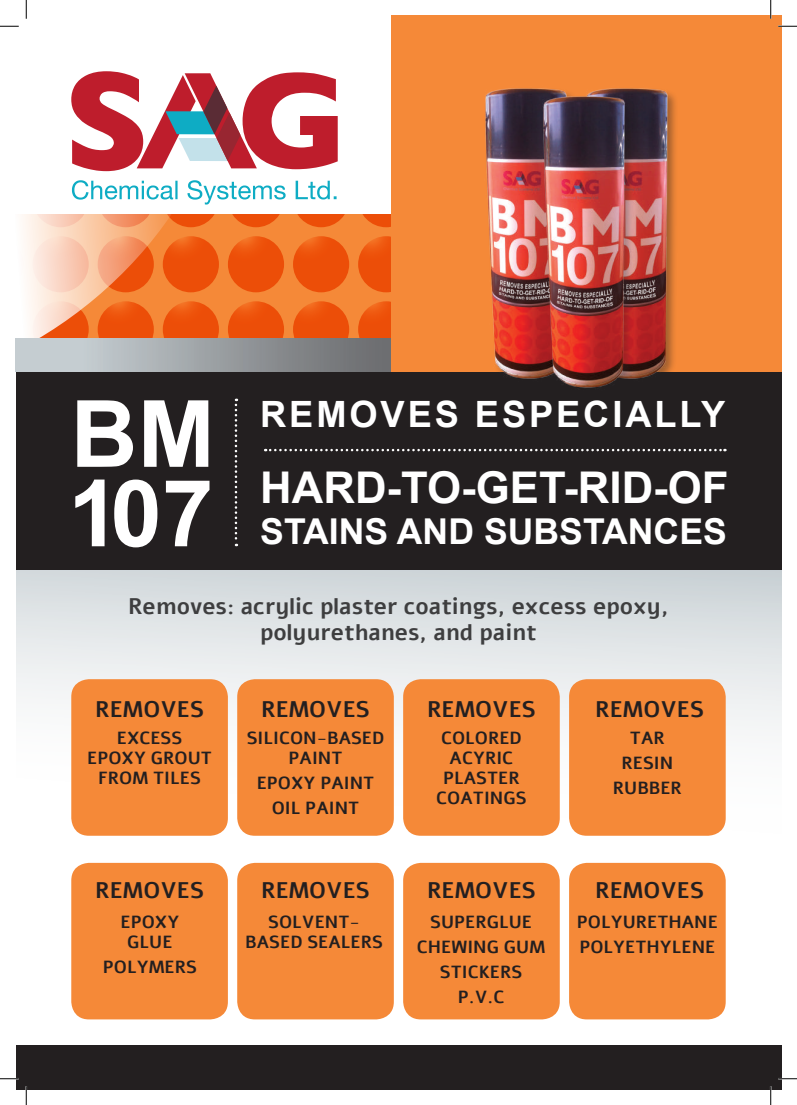
<style>
.page{position:relative;width:797px;height:1105px;background:#fff}
.page>*{position:absolute;margin:0;border:0;box-sizing:border-box;transform-origin:0 0}
.t1{font:700 92.88px/79.5px "Arial";color:#fff}
.t2{font:700 43.75px "Arial";color:#fff}
.t3{font:700 36.25px "Arial";letter-spacing:.08em;color:#fff}
.t4{font:700 35.62px "Arial";color:#fff}
.t5{font:700 22.5px/25.9px "Alef";color:#3e3e3f;text-align:center}
.t6{font:700 22.5px "Alef";color:#231f20}
.t7{font:700 17.5px/25px "Alef";color:#231f20;text-align:center}
</style>
<div class="page">
<div style="left:17px;top:564px;width:764px;height:288px;background:linear-gradient(to bottom,#d4dadd,#fff)"></div>
<div style="left:16px;top:372px;width:765px;height:198px;background:#231f20"></div>
<div style="left:391px;top:16px;width:390px;height:356px;background:#f58938"></div>
<div style="left:71px;top:679px;width:157px;height:157px;background:#f58938;border-radius:18px"></div>
<div style="left:71px;top:863px;width:157px;height:156px;background:#f58938;border-radius:18px"></div>
<div style="left:237px;top:679px;width:157px;height:157px;background:#f58938;border-radius:18px"></div>
<div style="left:237px;top:863px;width:157px;height:156px;background:#f58938;border-radius:18px"></div>
<div style="left:403px;top:679px;width:156px;height:157px;background:#f58938;border-radius:18px"></div>
<div style="left:403px;top:863px;width:156px;height:156px;background:#f58938;border-radius:18px"></div>
<div style="left:569px;top:679px;width:156px;height:157px;background:#f58938;border-radius:18px"></div>
<div style="left:569px;top:863px;width:156px;height:156px;background:#f58938;border-radius:18px"></div>
<div style="left:16px;top:214px;width:375px;height:128px;background:#f58938"></div>
<svg style="left:362px;top:214px;width:29px;height:13px"></svg>
<svg style="left:297px;top:214px;width:48px;height:13px"></svg>
<svg style="left:261px;top:214px;width:19px;height:13px"></svg>
<svg style="left:358px;top:236px;width:33px;height:56px"></svg>
<svg style="left:293px;top:236px;width:56px;height:56px;background:#ec510a"></svg>
<div style="left:228px;top:236px;width:56px;height:56px;background:#ec4e08;border-radius:28px"></div>
<svg style="left:358px;top:301px;width:33px;height:37px"></svg>
<svg style="left:293px;top:301px;width:56px;height:37px"></svg>
<svg style="left:261px;top:302px;width:23px;height:36px"></svg>
<svg style="left:16px;top:171px;width:245px;height:245px"></svg>
<div style="left:16px;top:338px;width:375px;height:34px;background:linear-gradient(to right,#d2dbdf,#6a6a6d)"></div>
<img style="left:639px;top:88px;width:37px;height:291px">
<img style="left:485px;top:88px;width:47px;height:291px">
<img style="left:532px;top:88px;width:107px;height:300px">
<div style="left:16px;top:1045px;width:765px;height:44px;background:#231f20"></div>
<svg style="left:71px;top:71px;width:267px;height:100px"></svg>
<svg style="left:72px;top:180px;width:264px;height:25px"></svg>
<svg style="left:235px;top:399px;width:2px;height:147px"></svg>
<svg style="left:265px;top:449px;width:460px;height:2px"></svg>
<svg style="left:0;top:25px;width:19px;height:2px"></svg>
<svg style="left:778px;top:25px;width:19px;height:2px"></svg>
<svg style="left:0;top:1078px;width:19px;height:1px"></svg>
<svg style="left:778px;top:1078px;width:19px;height:1px"></svg>
<svg style="left:25px;top:0;width:2px;height:19px"></svg>
<svg style="left:25px;top:1086px;width:2px;height:19px"></svg>
<svg style="left:770px;top:0;width:1px;height:19px"></svg>
<svg style="left:770px;top:1086px;width:1px;height:19px"></svg>
<h1 class="t1" style="left:68px;top:398px;width:148px">BM<br>107</h1>
<h3 class="t3" style="left:260px;top:390px;width:466px">REMOVES ESPECIALLY</h3>
<h2 class="t2" style="left:260px;top:459px;width:470px">HARD-TO-GET-RID-OF</h2>
<h3 class="t4" style="left:260px;top:508px;width:468px">STAINS AND SUBSTANCES</h3>
<p class="t5" style="left:128px;top:594px;width:542px">Removes: acrylic plaster coatings, excess epoxy, polyurethanes, and paint</p>
<p class="t6" style="left:95px;top:694px;width:110px">REMOVES</p>
<p class="t6" style="left:261px;top:694px;width:110px">REMOVES</p>
<p class="t6" style="left:427px;top:694px;width:110px">REMOVES</p>
<p class="t6" style="left:595px;top:694px;width:110px">REMOVES</p>
<p class="t7" style="left:247px;top:728px;width:139px;line-height:20px">SILICON-BASED<br>PAINT</p>
<p class="t7" style="left:257px;top:770px;width:119px">EPOXY PAINT<br>OIL PAINT</p>
<p class="t7" style="left:87px;top:728px;width:126px;line-height:20.1px">EXCESS<br>EPOXY GROUT<br>FROM TILES</p>
<p class="t7" style="left:613px;top:725px;width:70px">TAR<br>RESIN<br>RUBBER</p>
<p class="t7" style="left:436px;top:728px;width:92px;line-height:20.1px">COLORED<br>ACYRIC<br>PLASTER<br>COATINGS</p>
<p class="t6" style="left:95px;top:875px;width:110px">REMOVES</p>
<p class="t7" style="left:120px;top:912px;width:60px;line-height:20.1px">EPOXY<br>GLUE</p>
<p class="t7" style="left:103px;top:955px;width:96px">POLYMERS</p>
<p class="t6" style="left:261px;top:875px;width:110px">REMOVES</p>
<p class="t7" style="left:268px;top:910px;width:93px">SOLVENT-</p>
<p class="t7" style="left:245px;top:930px;width:139px">BASED SEALERS</p>
<p class="t6" style="left:427px;top:875px;width:110px">REMOVES</p>
<p class="t7" style="left:417px;top:910px;width:130px">SUPERGLUE<br>CHEWING GUM<br>STICKERS<br>P V. C.</p>
<p class="t6" style="left:595px;top:875px;width:110px">REMOVES</p>
<p class="t7" style="left:577px;top:910px;width:142px;text-align:left">POLYURETHANE<br>POLYETHYLENE</p>
</div>
